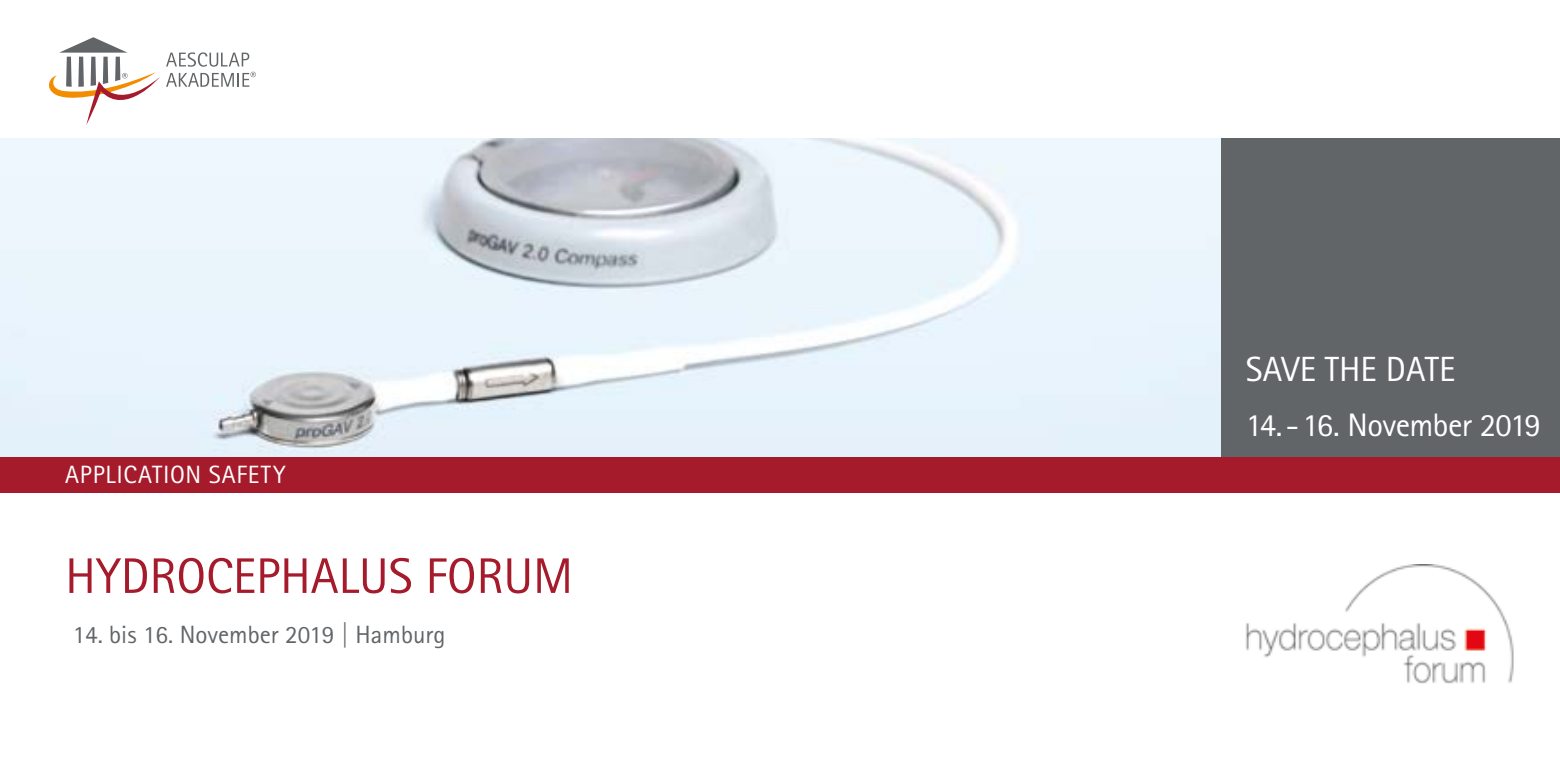
<style>
.page{position:relative;width:1560px;height:773px;background:#fff}
.page>*{position:absolute;margin:0;border:0;box-sizing:border-box;transform-origin:0 0}
.t1{font:50px "Rotis Sans Serif Pro";color:#a51b2c}
.t2{font:35px "Rotis Sans Serif Pro";color:#fff}
.t3{font:32.5px "Rotis Sans Serif Pro";letter-spacing:-.025em;color:#fff}
.t4{font:25px "Rotis Sans Serif Pro";color:#616568}
.t5{font:25px "Rotis Sans Serif Pro";letter-spacing:.035em;color:#fff}
</style>
<div class="page">
<img style="left:0;top:138px;width:1220px;height:319px">
<div style="left:0;top:457px;width:1559px;height:35px;background:#a51b2c"></div>
<div style="left:1220px;top:138px;width:339px;height:319px;background:#616568"></div>
<svg style="left:166px;top:52px;width:90px;height:35px"></svg>
<svg style="left:49px;top:37px;width:111px;height:88px"></svg>
<img style="left:1245px;top:564px;width:269px;height:120px">
<p class="t5" style="left:65px;top:460px;width:222px">APPLICATION SAFETY</p>
<h1 class="t1" style="left:65px;top:546px;width:509px">HYDROCEPHALUS FORUM</h1>
<p class="t4" style="left:73px;top:619px;width:374px">14. bis 16. November 2019 | Hamburg</p>
<h2 class="t2" style="left:1245px;top:349px;width:211px">SAVE THE DATE</h2>
<h3 class="t3" style="left:1245px;top:405px;width:296px">14. -16. November 2019</h3>
</div>
